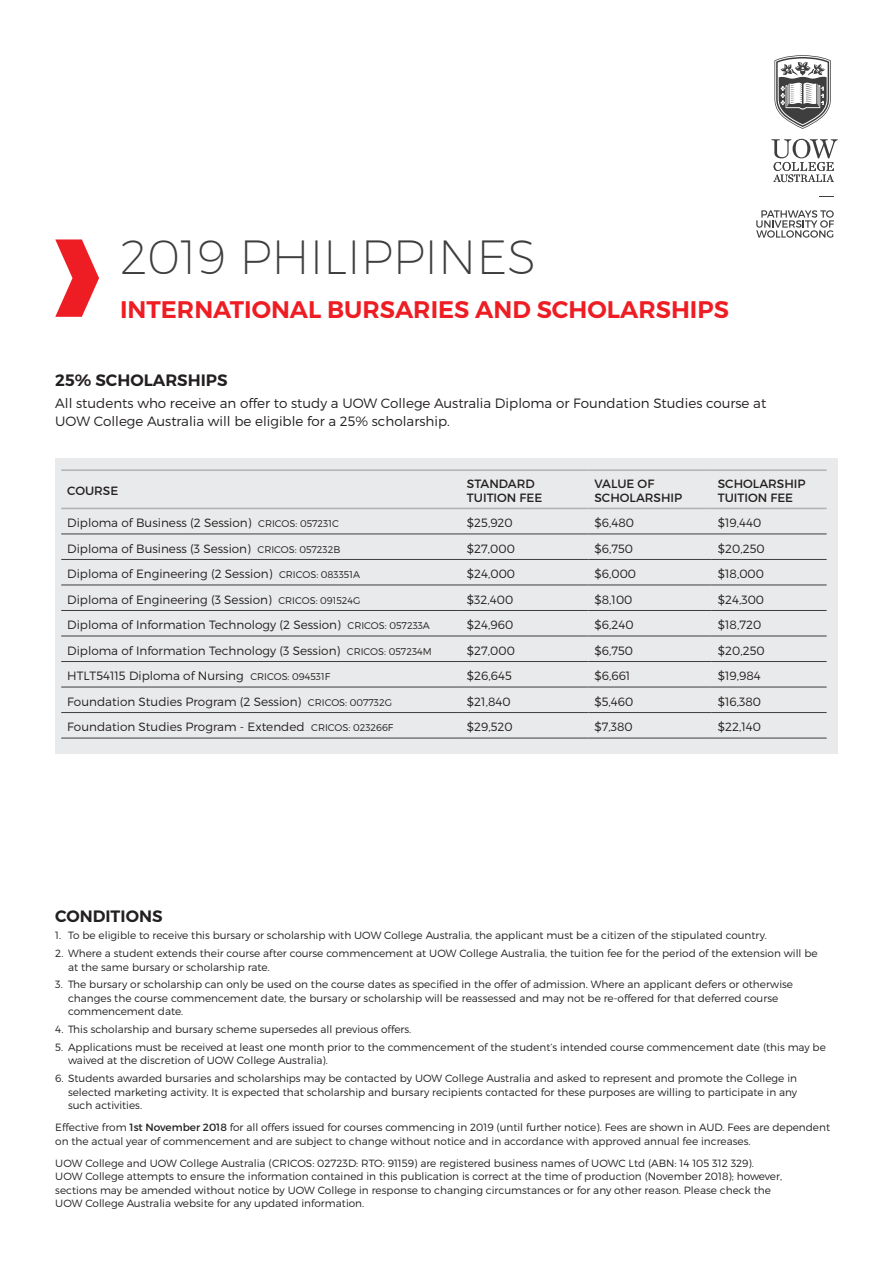
<style>
.page{position:relative;width:893px;height:1263px;background:#fff}
.page>*{position:absolute;margin:0;border:0;box-sizing:border-box;transform-origin:0 0}
.t1{font:200 48px "Montserrat";color:#3e3e3f}
.t2{font:600 24px "Montserrat";color:#ee1d23}
.t3{font:600 16.5px "Montserrat";color:#231f20}
.t4{font:300 13.5px/18px "Montserrat";color:#231f20}
.t5{font:300 12px "Montserrat";color:#231f20}
.t6{font:12px/14.2px "Montserrat";color:#231f20}
.t7{font:300 10.5px/13.5px "Montserrat";color:#231f20}
.s1{font-size:9.75px}
.s2{font-weight:400}
</style>
<div class="page">
<svg style="left:55px;top:239px;width:44px;height:78px"></svg>
<svg style="left:774px;top:55px;width:57px;height:74px"></svg>
<svg style="left:771px;top:139px;width:67px;height:43px"></svg>
<svg style="left:820px;top:196px;width:14px;height:1px"></svg>
<svg style="left:756px;top:210px;width:78px;height:28px"></svg>
<div style="left:55px;top:458px;width:783px;height:296px;background:#e9eaeb"></div>
<hr style="left:61px;top:534px;width:400px;height:1px;background:#3e3e3f">
<hr style="left:461px;top:534px;width:127px;height:1px;background:#3e3e3f">
<hr style="left:588px;top:534px;width:124px;height:1px;background:#3e3e3f">
<hr style="left:712px;top:534px;width:115px;height:1px;background:#3e3e3f">
<hr style="left:61px;top:559px;width:400px;height:1px;background:#3e3e3f">
<hr style="left:461px;top:559px;width:127px;height:1px;background:#3e3e3f">
<hr style="left:588px;top:559px;width:124px;height:1px;background:#3e3e3f">
<hr style="left:712px;top:559px;width:115px;height:1px;background:#3e3e3f">
<hr style="left:61px;top:585px;width:400px;height:1px;background:#3e3e3f">
<hr style="left:461px;top:585px;width:127px;height:1px;background:#3e3e3f">
<hr style="left:588px;top:585px;width:124px;height:1px;background:#3e3e3f">
<hr style="left:712px;top:585px;width:115px;height:1px;background:#3e3e3f">
<hr style="left:61px;top:610px;width:400px;height:1px;background:#3e3e3f">
<hr style="left:461px;top:610px;width:127px;height:1px;background:#3e3e3f">
<hr style="left:588px;top:610px;width:124px;height:1px;background:#3e3e3f">
<hr style="left:712px;top:610px;width:115px;height:1px;background:#3e3e3f">
<hr style="left:61px;top:636px;width:400px;height:1px;background:#3e3e3f">
<hr style="left:461px;top:636px;width:127px;height:1px;background:#3e3e3f">
<hr style="left:588px;top:636px;width:124px;height:1px;background:#3e3e3f">
<hr style="left:712px;top:636px;width:115px;height:1px;background:#3e3e3f">
<hr style="left:61px;top:661px;width:400px;height:1px;background:#3e3e3f">
<hr style="left:461px;top:661px;width:127px;height:1px;background:#3e3e3f">
<hr style="left:588px;top:661px;width:124px;height:1px;background:#3e3e3f">
<hr style="left:712px;top:661px;width:115px;height:1px;background:#3e3e3f">
<hr style="left:61px;top:687px;width:400px;height:1px;background:#3e3e3f">
<hr style="left:461px;top:687px;width:127px;height:1px;background:#3e3e3f">
<hr style="left:588px;top:687px;width:124px;height:1px;background:#3e3e3f">
<hr style="left:712px;top:687px;width:115px;height:1px;background:#3e3e3f">
<hr style="left:61px;top:712px;width:400px;height:1px;background:#3e3e3f">
<hr style="left:461px;top:712px;width:127px;height:1px;background:#3e3e3f">
<hr style="left:588px;top:712px;width:124px;height:1px;background:#3e3e3f">
<hr style="left:712px;top:712px;width:115px;height:1px;background:#3e3e3f">
<hr style="left:61px;top:738px;width:400px;height:1px;background:#3e3e3f">
<hr style="left:461px;top:738px;width:127px;height:1px;background:#3e3e3f">
<hr style="left:588px;top:738px;width:124px;height:1px;background:#3e3e3f">
<hr style="left:712px;top:738px;width:115px;height:1px;background:#3e3e3f">
<hr style="left:61px;top:469px;width:400px;height:2px;background:#b0b1b5">
<hr style="left:461px;top:469px;width:127px;height:2px;background:#b0b1b5">
<hr style="left:588px;top:469px;width:124px;height:2px;background:#b0b1b5">
<hr style="left:712px;top:469px;width:115px;height:2px;background:#b0b1b5">
<hr style="left:61px;top:508px;width:400px;height:1px;background:#b0b1b5">
<hr style="left:461px;top:508px;width:127px;height:1px;background:#b0b1b5">
<hr style="left:588px;top:508px;width:124px;height:1px;background:#b0b1b5">
<hr style="left:712px;top:508px;width:115px;height:1px;background:#b0b1b5">
<h1 class="t1" style="left:120px;top:228px;width:418px">2019 PHILIPPINES</h1>
<h2 class="t2" style="left:120px;top:294px;width:610px">INTERNATIONAL BURSARIES AND SCHOLARSHIPS</h2>
<h3 class="t3" style="left:55px;top:370px;width:174px">25% SCHOLARSHIPS</h3>
<p class="t4" style="left:55px;top:394px;width:712px">All students who receive an offer to study a UOW College Australia Diploma or Foundation Studies course at<br>UOW College Australia will be eligible for a 25% scholarship.</p>
<p class="t6" style="left:67px;top:484px;width:53px">COURSE</p>
<p class="t6" style="left:467px;top:476px;width:77px">STANDARD<br>TUITION FEE</p>
<p class="t6" style="left:594px;top:476px;width:89px">VALUE OF<br>SCHOLARSHIP</p>
<p class="t6" style="left:718px;top:476px;width:89px">SCHOLARSHIP<br>TUITION FEE</p>
<p class="t5" style="left:67px;top:515px;width:273px">Diploma of Business (2 Session) <span class="s1">CRICOS: 057231C</span></p>
<p class="t5" style="left:467px;top:515px;width:47px">$25,920</p>
<p class="t5" style="left:594px;top:515px;width:41px">$6,480</p>
<p class="t5" style="left:718px;top:515px;width:45px">$19,440</p>
<p class="t5" style="left:67px;top:541px;width:275px">Diploma of Business (3 Session) <span class="s1">CRICOS: 057232B</span></p>
<p class="t5" style="left:467px;top:541px;width:49px">$27,000</p>
<p class="t5" style="left:594px;top:541px;width:40px">$6,750</p>
<p class="t5" style="left:718px;top:541px;width:48px">$20,250</p>
<p class="t5" style="left:67px;top:566px;width:294px">Diploma of Engineering (2 Session) <span class="s1">CRICOS: 083351A</span></p>
<p class="t5" style="left:467px;top:566px;width:50px">$24,000</p>
<p class="t5" style="left:594px;top:566px;width:43px">$6,000</p>
<p class="t5" style="left:718px;top:566px;width:48px">$18,000</p>
<p class="t5" style="left:67px;top:592px;width:295px">Diploma of Engineering (3 Session) <span class="s1">CRICOS: 091524G</span></p>
<p class="t5" style="left:467px;top:592px;width:48px">$32,400</p>
<p class="t5" style="left:594px;top:592px;width:39px">$8,100</p>
<p class="t5" style="left:718px;top:592px;width:48px">$24,300</p>
<p class="t5" style="left:67px;top:617px;width:364px">Diploma of Information Technology (2 Session) <span class="s1">CRICOS: 057233A</span></p>
<p class="t5" style="left:467px;top:617px;width:48px">$24,960</p>
<p class="t5" style="left:594px;top:617px;width:41px">$6,240</p>
<p class="t5" style="left:718px;top:617px;width:45px">$18,720</p>
<p class="t5" style="left:67px;top:643px;width:366px">Diploma of Information Technology (3 Session) <span class="s1">CRICOS: 057234M</span></p>
<p class="t5" style="left:467px;top:643px;width:49px">$27,000</p>
<p class="t5" style="left:594px;top:643px;width:40px">$6,750</p>
<p class="t5" style="left:718px;top:643px;width:48px">$20,250</p>
<p class="t5" style="left:67px;top:668px;width:264px">HTLT54115 Diploma of Nursing <span class="s1">CRICOS: 094531F</span></p>
<p class="t5" style="left:467px;top:668px;width:46px">$26,645</p>
<p class="t5" style="left:594px;top:668px;width:37px">$6,661</p>
<p class="t5" style="left:718px;top:668px;width:44px">$19,984</p>
<p class="t5" style="left:67px;top:694px;width:326px">Foundation Studies Program (2 Session) <span class="s1">CRICOS: 007732G</span></p>
<p class="t5" style="left:467px;top:694px;width:45px">$21,840</p>
<p class="t5" style="left:594px;top:694px;width:40px">$5,460</p>
<p class="t5" style="left:718px;top:694px;width:45px">$16,380</p>
<p class="t5" style="left:67px;top:719px;width:328px">Foundation Studies Program - Extended <span class="s1">CRICOS: 023266F</span></p>
<p class="t5" style="left:467px;top:719px;width:47px">$29,520</p>
<p class="t5" style="left:594px;top:719px;width:40px">$7,380</p>
<p class="t5" style="left:718px;top:719px;width:45px">$22,140</p>
<h3 class="t3" style="left:55px;top:905px;width:109px">CONDITIONS</h3>
<p class="t7" style="left:55px;top:929px;width:713px">1. To be eligible to receive this bursary or scholarship with UOW College Australia, the applicant must be a citizen of the stipulated country.</p>
<p class="t7" style="left:68px;top:946px;width:751px;text-indent:-13px">2. Where a student extends their course after course commencement at UOW College Australia, the tuition fee for the period of the extension will be at the same bursary or scholarship rate.</p>
<p class="t7" style="left:68px;top:978px;width:726px;text-indent:-13px">3. The bursary or scholarship can only be used on the course dates as specified in the offer of admission. Where an applicant defers or otherwise changes the course commencement date, the bursary or scholarship will be reassessed and may not be re-offered for that deferred course commencement date.</p>
<p class="t7" style="left:55px;top:1022px;width:358px">4. This scholarship and bursary scheme supersedes all previous offers.</p>
<p class="t7" style="left:68px;top:1040px;width:759px;text-indent:-13px">5. Applications must be received at least one month prior to the commencement of the student’s intended course commencement date (this may be waived at the discretion of UOW College Australia).</p>
<p class="t7" style="left:68px;top:1071px;width:731px;text-align:justify;text-indent:-13px">6. Students awarded bursaries and scholarships may be contacted by UOW College Australia and asked to represent and promote the College in selected marketing activity. It is expected that scholarship and bursary recipients contacted for these purposes are willing to participate in any such activities.</p>
<p class="t7" style="left:55px;top:1120px;width:776px">Effective from <span class="s2">1st November 2018</span> for all offers issued for courses commencing in 2019 (until further notice). Fees are shown in AUD. Fees are dependent on the actual year of commencement and are subject to change without notice and in accordance with approved annual fee increases.</p>
<p class="t7" style="left:55px;top:1156px;width:728px">UOW College and UOW College Australia (CRICOS: 02723D: RTO: 91159) are registered business names of UOWC Ltd (ABN: 14 105 312 329).<br>UOW College attempts to ensure the information contained in this publication is correct at the time of production (November 2018); however, sections may be amended without notice by UOW College in response to changing circumstances or for any other reason. Please check the UOW College Australia website for any updated information.</p>
</div>
